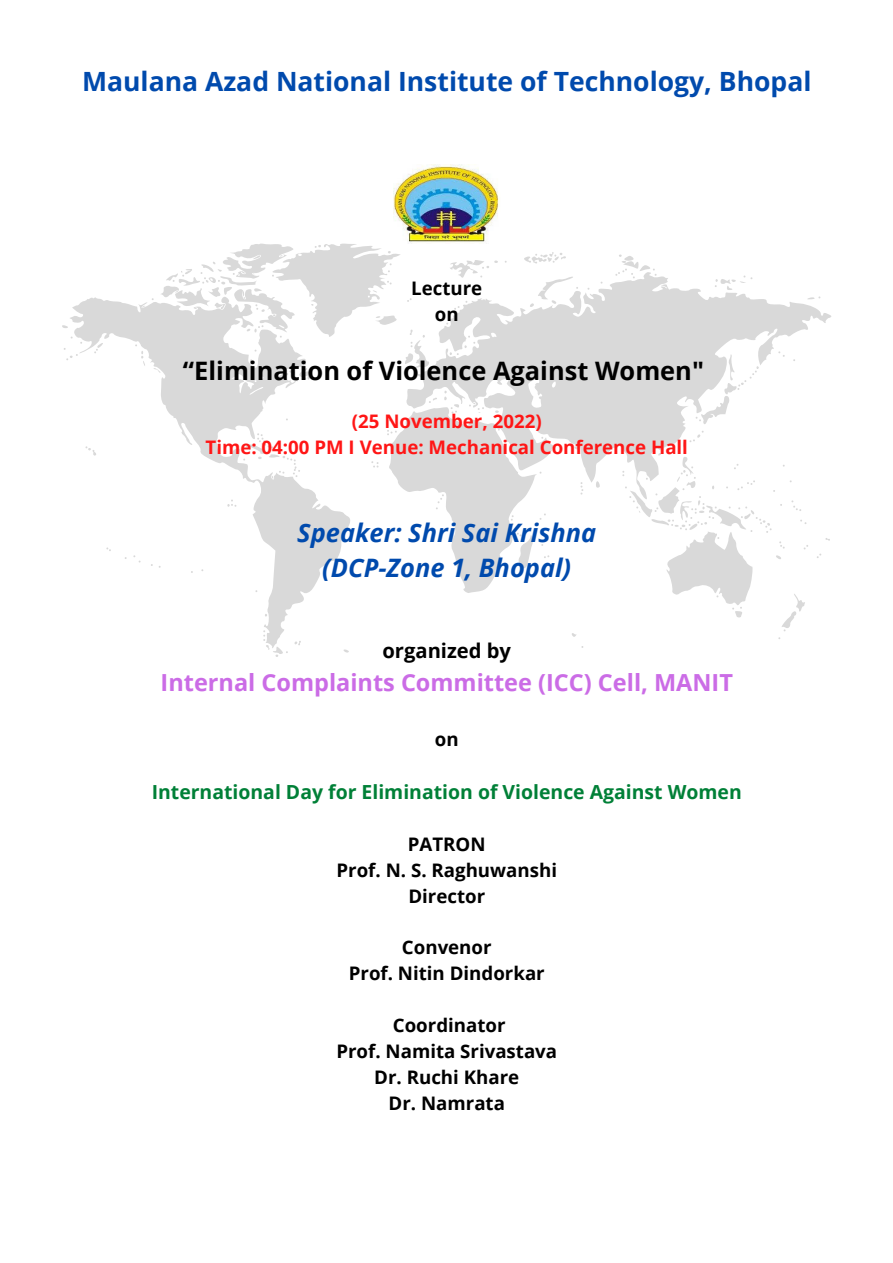
<style>
.page{position:relative;width:893px;height:1263px;background:#fff}
.page>*{position:absolute;margin:0;border:0;box-sizing:border-box;transform-origin:0 0}
.t1{font:700 26.55px "Open Sans";color:#004aad}
.t2{font:italic 700 25.42px/35.5px "Open Sans";color:#004aad;text-align:center}
.t3{font:700 25.42px "Open Sans";color:#000}
.t4{font:700 23.48px "Open Sans";color:#cb6ce6}
.t5{font:700 20.17px "Open Sans";color:#000}
.t6{font:700 19.42px "Open Sans";color:#008037}
.t7{font:700 18.67px/25.9px "Open Sans";color:#000;text-align:center}
.t8{font:700 18.67px/25.9px "Open Sans";color:#ff1616;text-align:center}
</style>
<div class="page">
<svg style="left:62px;top:243px;width:769px;height:414px"></svg>
<img style="left:394px;top:165px;width:105px;height:78px">
<h1 class="t1" style="left:82px;top:63px;width:731px">Maulana Azad National Institute of Technology, Bhopal</h1>
<p class="t7" style="left:411px;top:275px;width:73px">Lecture on</p>
<h2 class="t3" style="left:183px;top:353px;width:522px">“Elimination of Violence Against Women"</h2>
<p class="t8" style="left:206px;top:407px;width:484px">(25 November, 2022)<br>Time: 04:00 PM I Venue: Mechanical Conference Hall</p>
<h2 class="t2" style="left:297px;top:514px;width:300px">Speaker: Shri Sai Krishna (DCP-Zone 1, Bhopal)</h2>
<p class="t5" style="left:382px;top:637px;width:130px">organized by</p>
<p class="t4" style="left:161px;top:665px;width:574px">Internal Complaints Committee (ICC) Cell, MANIT</p>
<p class="t7" style="left:435px;top:726px;width:25px">on</p>
<p class="t6" style="left:152px;top:778px;width:591px">International Day for Elimination of Violence Against Women</p>
<p class="t7" style="left:336px;top:831px;width:222px">PATRON<br>Prof. N. S. Raghuwanshi<br>Director</p>
<p class="t7" style="left:349px;top:934px;width:197px">Convenor<br>Prof. Nitin Dindorkar</p>
<p class="t7" style="left:336px;top:1012px;width:222px">Coordinator<br>Prof. Namita Srivastava<br>Dr. Ruchi Khare<br>Dr. Namrata</p>
</div>
